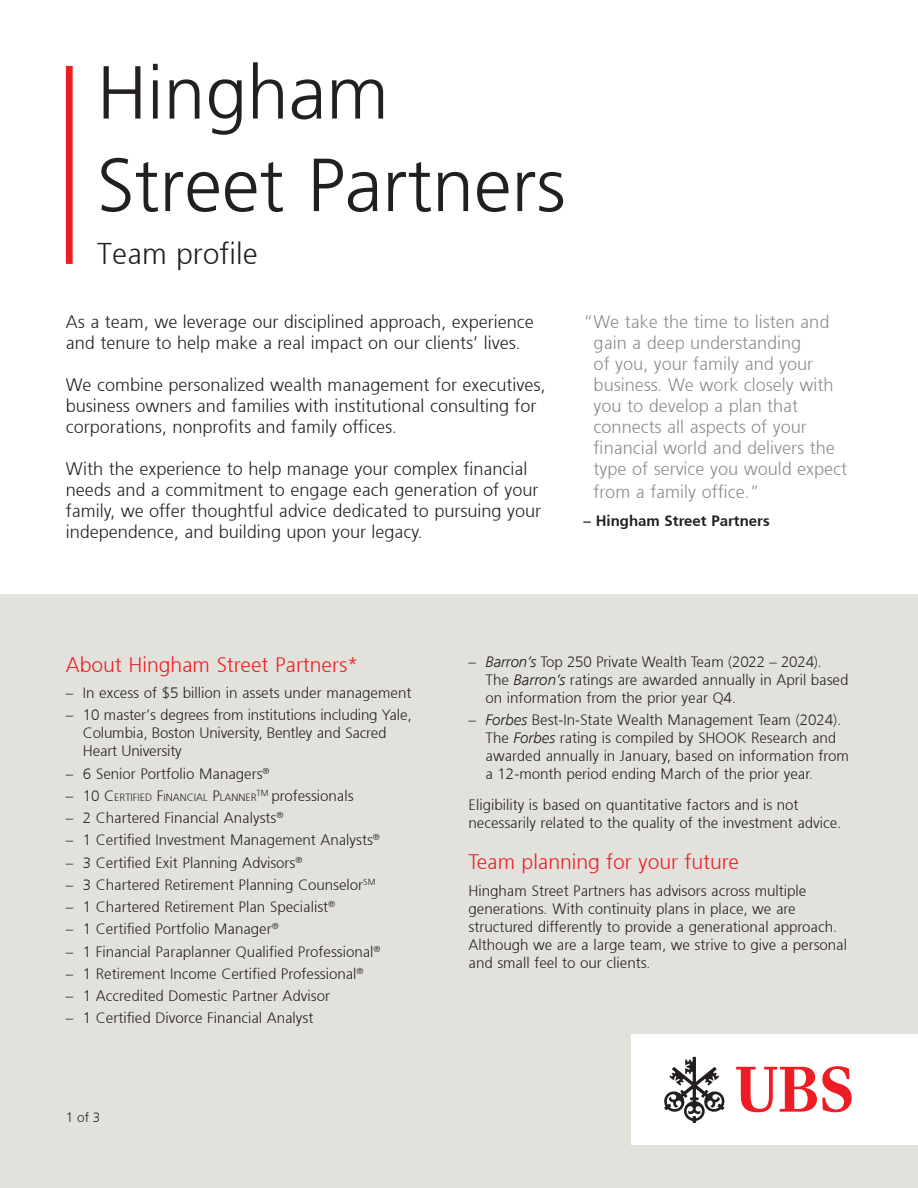
<style>
.page{position:relative;width:918px;height:1188px;background:#fff}
.page>*{position:absolute;margin:0;border:0;box-sizing:border-box;transform-origin:0 0}
.Headline{font:300 75px "Frutiger 45";color:#231f20}
.Headline-2{font:300 30px "Frutiger 45";color:#231f20}
._2_Col__Body_Copy{font:300 21px "Frutiger 45";color:#ee1d23}
._2_Col__Body_Copy-2{font:300 18px/21px "Frutiger 45";color:#231f20}
._2_Col__Body_Copy-3{font:300 18px/21.1px "Frutiger 45";color:#8c8b87}
._2_Col__Body_Copy-4{font:300 15px/18px "Frutiger 45";color:#231f20}
._2_Col__Body_Copy-5{font:300 15px "Frutiger 45";color:#231f20}
.t1{font:300 13.5px "Frutiger 45";color:#231f20}
._2_Col__Body_Copy-6{font:300 10.5px "Frutiger 45";color:#231f20}
.s1{font-size:15px}
.s2{font-style:italic}
</style>
<div class="page">
<div style="left:66px;top:66px;width:7px;height:198px;background:#ee1d23"></div>
<div style="left:0;top:594px;width:918px;height:594px;background:#e2e1db"></div>
<div style="left:631px;top:1034px;width:287px;height:110px;background:#fff"></div>
<svg style="left:736px;top:1066px;width:116px;height:46px"></svg>
<svg style="left:664px;top:1057px;width:61px;height:66px"></svg>
<p class="Headline" style="left:97px;top:49px;width:293px">Hingham</p>
<p class="Headline" style="left:97px;top:142px;width:470px">Street Partners</p>
<p class="Headline-2" style="left:97px;top:236px;width:162px">Team profile</p>
<p class="_2_Col__Body_Copy-2" style="left:66px;top:311px;width:469px">As a team, we leverage our disciplined approach, experience and tenure to help make a real impact on our clients’ lives.</p>
<p class="_2_Col__Body_Copy-2" style="left:66px;top:374px;width:481px">We combine personalized wealth management for executives, business owners and families with institutional consulting for corporations, nonprofits and family offices.</p>
<p class="_2_Col__Body_Copy-2" style="left:66px;top:458px;width:477px">With the experience to help manage your complex financial needs and a commitment to engage each generation of your family, we offer thoughtful advice dedicated to pursuing your independence, and building upon your legacy.</p>
<p class="_2_Col__Body_Copy-3" style="left:594px;top:311px;width:255px;text-indent:-10px">“We take the time to listen and gain a deep understanding<br>of you, your family and your business. We work closely with you to develop a plan that connects all aspects of your financial world and delivers the type of service you would expect from a family office.”</p>
<p class="_2_Col__Body_Copy-5" style="left:584px;top:511px;width:188px">– Hingham Street Partners</p>
<p class="_2_Col__Body_Copy" style="left:66px;top:652px;width:295px">About Hingham Street Partners*</p>
<p class="_2_Col__Body_Copy-4" style="left:66px;top:684px;width:347px">– In excess of $5 billion in assets under management</p>
<p class="_2_Col__Body_Copy-4" style="left:83px;top:706px;width:330px;text-indent:-17px">– 10 master’s degrees from institutions including Yale,<br>Columbia, Boston University, Bentley and Sacred<br>Heart University</p>
<p class="_2_Col__Body_Copy-4" style="left:66px;top:764px;width:205px">– 6 Senior Portfolio Managers<sup>®</sup></p>
<p class="_2_Col__Body_Copy-6" style="left:66px;top:791px;width:192px"><span class="s1">– 10</span> <span class="s1">C</span>ERTIFIED <span class="s1">F</span>INANCIAL <span class="s1">P</span>LANNER</p>
<p class="_2_Col__Body_Copy-4" style="left:257px;top:787px;width:99px"><sup>TM</sup> professionals</p>
<p class="_2_Col__Body_Copy-4" style="left:66px;top:809px;width:219px">– 2 Chartered Financial Analysts<sup>®</sup></p>
<p class="_2_Col__Body_Copy-4" style="left:66px;top:831px;width:316px">– 1 Certified Investment Management Analysts<sup>®</sup></p>
<p class="_2_Col__Body_Copy-4" style="left:66px;top:853px;width:238px">– 3 Certified Exit Planning Advisors<sup>®</sup></p>
<p class="_2_Col__Body_Copy-4" style="left:66px;top:876px;width:311px">– 3 Chartered Retirement Planning Counselor<sup>SM</sup></p>
<p class="_2_Col__Body_Copy-4" style="left:66px;top:898px;width:271px">– 1 Chartered Retirement Plan Specialist<sup>®</sup></p>
<p class="_2_Col__Body_Copy-4" style="left:66px;top:920px;width:214px">– 1 Certified Portfolio Manager<sup>®</sup></p>
<p class="_2_Col__Body_Copy-4" style="left:66px;top:942px;width:316px">– 1 Financial Paraplanner Qualified Professional<sup>®</sup></p>
<p class="_2_Col__Body_Copy-4" style="left:66px;top:965px;width:299px">– 1 Retirement Income Certified Professional<sup>®</sup></p>
<p class="_2_Col__Body_Copy-4" style="left:66px;top:987px;width:266px">– 1 Accredited Domestic Partner Advisor</p>
<p class="_2_Col__Body_Copy-4" style="left:66px;top:1009px;width:249px">– 1 Certified Divorce Financial Analyst</p>
<p class="t1" style="left:66px;top:1110px;width:36px">1 of 3</p>
<p class="_2_Col__Body_Copy-4" style="left:486px;top:653px;width:364px;text-indent:-17px">– <span class="s2">Barron’s</span> Top 250 Private Wealth Team (2022 – 2024).<br>The <span class="s2">Barron’s</span> ratings are awarded annually in April based on information from the prior year Q4.</p>
<p class="_2_Col__Body_Copy-4" style="left:486px;top:711px;width:365px;text-indent:-17px">– <span class="s2">Forbes</span> Best-In-State Wealth Management Team (2024).<br>The <span class="s2">Forbes</span> rating is compiled by SHOOK Research and awarded annually in January, based on information from a 12-month period ending March of the prior year.</p>
<p class="_2_Col__Body_Copy-4" style="left:469px;top:796px;width:375px">Eligibility is based on quantitative factors and is not necessarily related to the quality of the investment advice.</p>
<p class="_2_Col__Body_Copy" style="left:469px;top:850px;width:272px">Team planning for your future</p>
<p class="_2_Col__Body_Copy-4" style="left:469px;top:882px;width:380px">Hingham Street Partners has advisors across multiple generations. With continuity plans in place, we are structured differently to provide a generational approach.<br>Although we are a large team, we strive to give a personal and small feel to our clients.</p>
</div>
